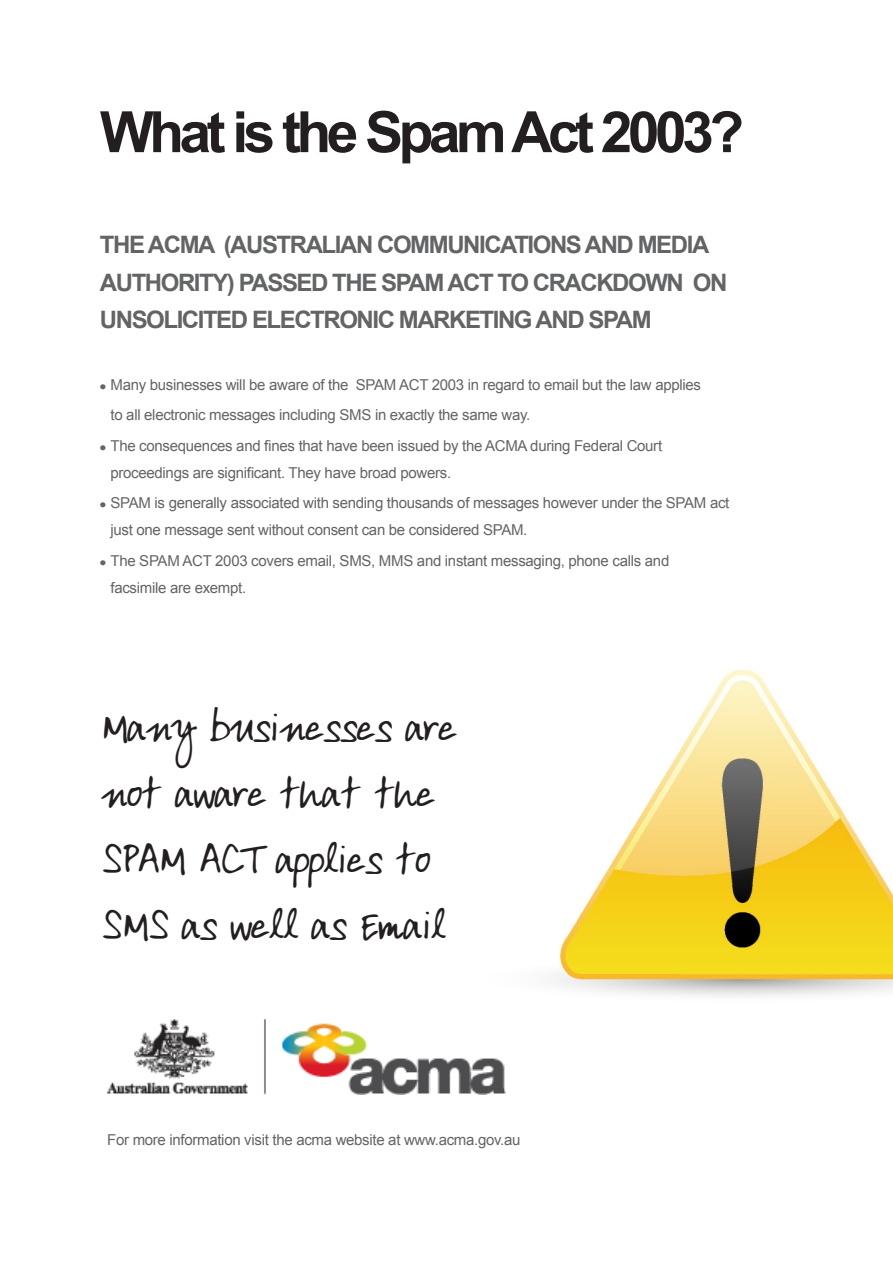
<style>
.page{position:relative;width:893px;height:1263px;background:#fff}
.page>*{position:absolute;margin:0;border:0;box-sizing:border-box;transform-origin:0 0}
.t1{font:700 57px "Arial";letter-spacing:-.08em;color:#231f20}
.t2{font:42px/66px "Ardleys Hand";letter-spacing:-.04em;color:#231f20}
.t3{font:700 24px/37.8px "Arial";letter-spacing:-.06em;color:#636466}
.t4{font:15px/27px "Arial";letter-spacing:-.02em;color:#636466}
.s1{font-weight:700;font-size:18px}
</style>
<div class="page">
<img style="left:555px;top:669px;width:338px;height:327px">
<img style="left:107px;top:1019px;width:399px;height:75px">
<p class="t1" style="left:100px;top:94px;width:646px">What is the Spam Act 2003?</p>
<p class="t3" style="left:100px;top:226px;width:629px">THE ACMA (AUSTRALIAN COMMUNICATIONS AND MEDIA<br>AUTHORITY) PASSED THE SPAM ACT TO CRACKDOWN ON<br>UNSOLICITED ELECTRONIC MARKETING AND SPAM</p>
<p class="t4" style="left:111px;top:369px;width:592px;line-height:30.6px;text-indent:-11px"><span class="s1">•</span> Many businesses will be aware of the SPAM ACT 2003 in regard to email but the law applies to all electronic messages including SMS in exactly the same way.</p>
<p class="t4" style="left:111px;top:432px;width:553px;text-indent:-11px"><span class="s1">•</span> The consequences and fines that have been issued by the ACMA during Federal Court proceedings are significant. They have broad powers.</p>
<p class="t4" style="left:111px;top:490px;width:620px;text-indent:-11px"><span class="s1">•</span> SPAM is generally associated with sending thousands of messages however under the SPAM act just one message sent without consent can be considered SPAM.</p>
<p class="t4" style="left:111px;top:547px;width:560px;text-indent:-11px"><span class="s1">•</span> The SPAM ACT 2003 covers email, SMS, MMS and instant messaging, phone calls and facsimile are exempt.</p>
<p class="t2" style="left:100px;top:693px;width:359px">Many businesses are not aware that the<br>SPAM ACT applies to<br>SMS as well as Email</p>
<p class="t4" style="left:107px;top:1126px;width:415px">For more information visit the acma website at www.acma.gov.au</p>
</div>
